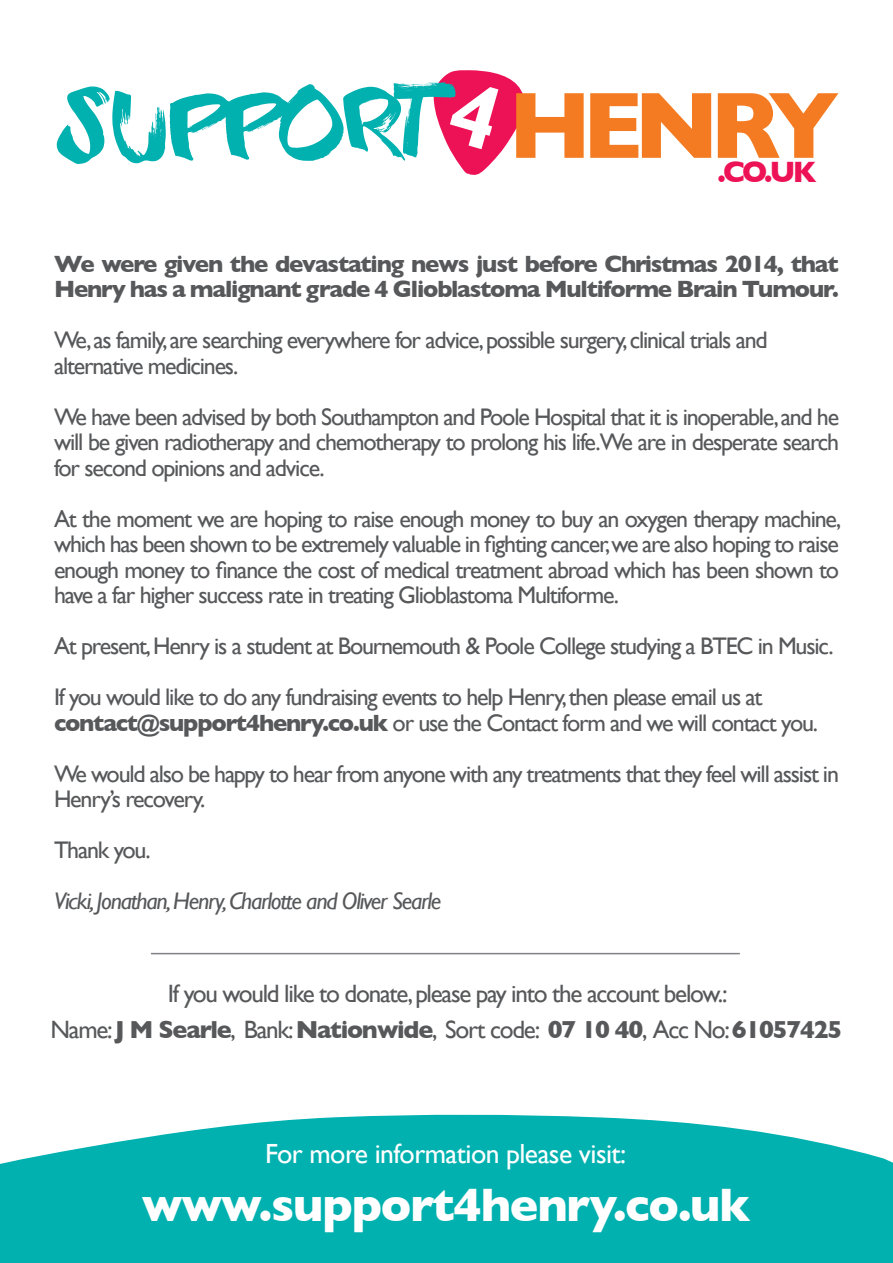
<style>
.page{position:relative;width:893px;height:1263px;background:#fff}
.page>*{position:absolute;margin:0;border:0;box-sizing:border-box;transform-origin:0 0}
.t1{font:104.25px "Texas Grunge Demo";color:#00b1b0}
.t2{font:700 95.4px "Gill Sans";letter-spacing:-.1em;color:#f47b21}
.t3{font:700 47.85px "Gill Sans";letter-spacing:-.025em;color:#fff}
.t4{font:700 30px "Gill Sans";color:#ed1255}
.t5{font:27.75px "Gill Sans";letter-spacing:-.02em;color:#fff}
.t6{font:700 25.05px "Gill Sans";letter-spacing:-.05em;color:#57585a}
.t7{font:25.05px "Gill Sans";letter-spacing:-.05em;color:#57585a}
.t8{font:24px/25.5px "Gill Sans";letter-spacing:-.05em;color:#57585a;text-align:justify}
.t9{font:700 24px/25.5px "Gill Sans";letter-spacing:-.05em;color:#57585a}
.t10{font:italic 24px "Gill Sans";letter-spacing:-.05em;color:#57585a}
.s1{font-weight:700}
.s2{font-weight:400}
</style>
<div class="page">
<svg style="left:0;top:1114px;width:893px;height:62px;fill:#00b1b0"></svg>
<div style="left:0;top:1176px;width:893px;height:87px;background:#00b1b0"></div>
<svg style="left:433px;top:70px;width:92px;height:105px"></svg>
<hr style="left:151px;top:953px;width:589px;height:1px;background:#808285">
<p class="t1" style="left:54px;top:82px;width:385px;rotate:-1deg">support</p>
<p class="t2" style="left:508px;top:70px;width:332px">HENRY</p>
<p class="t4" style="left:717px;top:154px;width:101px">.CO.UK</p>
<p class="t9" style="left:54px;top:251px;width:786px">We were given the devastating news just before Christmas 2014, that<br>Henry has a malignant grade 4 Glioblastoma Multiforme Brain Tumour.</p>
<p class="t8" style="left:54px;top:327px;width:715px">We, as family, are searching everywhere for advice, possible surgery, clinical trials and</p>
<p class="t8" style="left:54px;top:352px;width:186px">alternative medicines.</p>
<p class="t8" style="left:54px;top:403px;width:787px">We have been advised by both Southampton and Poole Hospital that it is inoperable, and he will be given radiotherapy and chemotherapy to prolong his life.We are in desperate search for second opinions and advice.</p>
<p class="t8" style="left:54px;top:505px;width:789px">At the moment we are hoping to raise enough money to buy an oxygen therapy machine, which has been shown to be extremely valuable in fighting cancer,we are also hoping to raise enough money to finance the cost of medical treatment abroad which has been shown to have a far higher success rate in treating Glioblastoma Multiforme.</p>
<p class="t8" style="left:54px;top:633px;width:781px">At present, Henry is a student at Bournemouth &amp; Poole College studying a BTEC in Music.</p>
<p class="t8" style="left:54px;top:684px;width:710px">If you would like to do any fundraising events to help Henry, then please email us at</p>
<p class="t8" style="left:54px;top:709px;width:766px"><span class="s1">contact@support4henry.co.uk</span> or use the Contact form and we will contact you.</p>
<p class="t8" style="left:54px;top:760px;width:786px">We would also be happy to hear from anyone with any treatments that they feel will assist in<br>Henry’s recovery.</p>
<p class="t8" style="left:54px;top:837px;width:98px">Thank you.</p>
<p class="t10" style="left:54px;top:887px;width:389px">Vicki, Jonathan, Henry, Charlotte and Oliver Searle</p>
<p class="t7" style="left:168px;top:978px;width:561px">If you would like to donate, please pay into the account below.:</p>
<p class="t6" style="left:51px;top:1014px;width:793px"><span class="s2">Name:</span> J M Searle<span class="s2">, Bank:</span> Nationwide<span class="s2">, Sort code:</span> 07 10 40<span class="s2">, Acc No:</span> 61057425</p>
<p class="t5" style="left:265px;top:1137px;width:363px">For more information please visit:</p>
<p class="t3" style="left:142px;top:1176px;width:610px">www.support4henry.co.uk</p>
</div>
